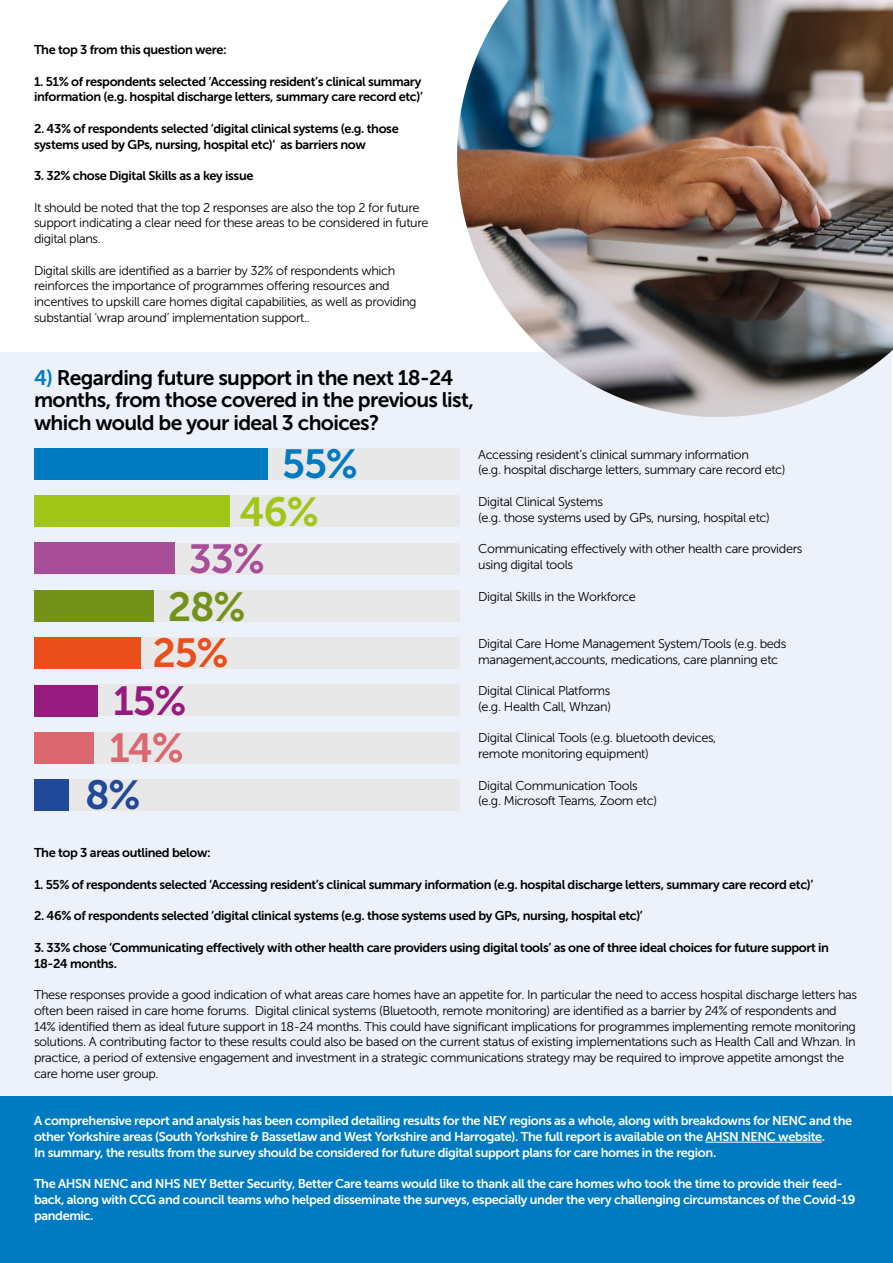
<style>
.page{position:relative;width:893px;height:1263px;background:#fff}
.page>*{position:absolute;margin:0;border:0;box-sizing:border-box;transform-origin:0 0}
.t1{font:40.5px "Museo Sans 700";color:#007bc2}
.t2{font:40.5px "Museo Sans 700";color:#a2c617}
.t3{font:40.5px "Museo Sans 700";color:#a84d97}
.t4{font:40.5px "Museo Sans 700";color:#74921a}
.t5{font:40.5px "Museo Sans 700";color:#e94e1b}
.t6{font:40.5px "Museo Sans 700";color:#951b81}
.t7{font:40.5px "Museo Sans 700";color:#dc686f}
.t8{font:40.5px "Museo Sans 700";color:#20499a}
.t9{font:21px/22.5px "Museo Sans 700";letter-spacing:-.03em;color:#000}
.t10{font:12.75px/15.8px "Museo Sans 300";letter-spacing:-.03em;color:#000}
.t11{font:12.75px/15.8px "Museo Sans 700";letter-spacing:-.03em;color:#000}
.t12{font:12.75px/15.8px "Museo Sans 700";letter-spacing:-.03em;color:#fff}
.s1{color:#007bc2}
</style>
<div class="page">
<div style="left:1px;top:353px;width:891px;height:910px;background:#ecf1fa"></div>
<img style="left:457px;top:0;width:436px;height:417px">
<div style="left:34px;top:495px;width:425px;height:32px;background:#e8e8e8"></div>
<div style="left:34px;top:543px;width:425px;height:31px;background:#e8e8e8"></div>
<div style="left:34px;top:590px;width:425px;height:31px;background:#e8e8e8"></div>
<div style="left:34px;top:637px;width:425px;height:32px;background:#e8e8e8"></div>
<div style="left:34px;top:684px;width:425px;height:32px;background:#e8e8e8"></div>
<div style="left:34px;top:732px;width:425px;height:31px;background:#e8e8e8"></div>
<div style="left:34px;top:779px;width:425px;height:31px;background:#e8e8e8"></div>
<div style="left:34px;top:448px;width:425px;height:32px;background:#e8e8e8"></div>
<div style="left:34px;top:448px;width:234px;height:32px;background:#007bc2"></div>
<div style="left:34px;top:495px;width:196px;height:32px;background:#a2c617"></div>
<div style="left:34px;top:542px;width:140px;height:32px;background:#a84d97"></div>
<div style="left:34px;top:590px;width:119px;height:31px;background:#74921a"></div>
<div style="left:34px;top:637px;width:106px;height:32px;background:#e94e1b"></div>
<div style="left:34px;top:685px;width:64px;height:31px;background:#951b81"></div>
<div style="left:34px;top:732px;width:60px;height:31px;background:#dc686f"></div>
<div style="left:34px;top:779px;width:34px;height:32px;background:#20499a"></div>
<div style="left:0;top:1096px;width:893px;height:167px;background:#007bc2"></div>
<hr style="left:705px;top:1142px;width:117px;height:1px;background:#fff">
<p class="t11" style="left:34px;top:42px;width:194px">The top 3 from this question were:</p>
<p class="t11" style="left:34px;top:73px;width:391px">1. 51% of respondents selected ‘Accessing resident’s clinical summary information (e.g. hospital discharge letters, summary care record etc)’</p>
<p class="t11" style="left:34px;top:120px;width:366px">2. 43% of respondents selected ‘digital clinical systems (e.g. those systems used by GPs, nursing, hospital etc)’ as barriers now</p>
<p class="t11" style="left:34px;top:168px;width:221px">3. 32% chose Digital Skills as a key issue</p>
<p class="t10" style="left:34px;top:199px;width:396px">It should be noted that the top 2 responses are also the top 2 for future support indicating a clear need for these areas to be considered in future digital plans.</p>
<p class="t10" style="left:34px;top:262px;width:384px">Digital skills are identified as a barrier by 32% of respondents which reinforces the importance of programmes offering resources and incentives to upskill care homes digital capabilities, as well as providing substantial ‘wrap around’ implementation support..</p>
<h2 class="t9" style="left:34px;top:366px;width:441px"><span class="s1">4)</span> Regarding future support in the next 18-24 months, from those covered in the previous list, which would be your ideal 3 choices?</h2>
<h1 class="t1" style="left:282px;top:442px;width:77px">55%</h1>
<h1 class="t2" style="left:240px;top:489px;width:81px">46%</h1>
<h1 class="t3" style="left:189px;top:537px;width:78px">33%</h1>
<h1 class="t4" style="left:168px;top:584px;width:79px">28%</h1>
<h1 class="t5" style="left:152px;top:631px;width:78px">25%</h1>
<h1 class="t6" style="left:113px;top:678px;width:75px">15%</h1>
<h1 class="t7" style="left:109px;top:725px;width:76px">14%</h1>
<h1 class="t8" style="left:85px;top:773px;width:57px">8%</h1>
<p class="t10" style="left:478px;top:447px;width:309px">Accessing resident’s clinical summary information<br>(e.g. hospital discharge letters, summary care record etc)</p>
<p class="t10" style="left:478px;top:494px;width:293px">Digital Clinical Systems<br>(e.g. those systems used by GPs, nursing, hospital etc)</p>
<p class="t10" style="left:478px;top:541px;width:326px">Communicating effectively with other health care providers using digital tools</p>
<p class="t10" style="left:478px;top:588px;width:159px">Digital Skills in the Workforce</p>
<p class="t10" style="left:478px;top:636px;width:310px">Digital Care Home Management System/Tools (e.g. beds management,accounts, medications, care planning etc</p>
<p class="t10" style="left:478px;top:683px;width:134px">Digital Clinical Platforms (e.g. Health Call, Whzan)</p>
<p class="t10" style="left:478px;top:730px;width:240px">Digital Clinical Tools (e.g. bluetooth devices, remote monitoring equipment)</p>
<p class="t10" style="left:478px;top:777px;width:180px">Digital Communication Tools (e.g. Microsoft Teams, Zoom etc)</p>
<p class="t11" style="left:34px;top:845px;width:178px">The top 3 areas outlined below:</p>
<p class="t11" style="left:34px;top:876px;width:781px">1. 55% of respondents selected ‘Accessing resident’s clinical summary information (e.g. hospital discharge letters, summary care record etc)’</p>
<p class="t11" style="left:34px;top:908px;width:610px">2. 46% of respondents selected ‘digital clinical systems (e.g. those systems used by GPs, nursing, hospital etc)’</p>
<p class="t11" style="left:34px;top:939px;width:797px">3. 33% chose ‘Communicating effectively with other health care providers using digital tools’ as one of three ideal choices for future support in<br>18-24 months.</p>
<p class="t10" style="left:34px;top:987px;width:825px">These responses provide a good indication of what areas care homes have an appetite for. In particular the need to access hospital discharge letters has often been raised in care home forums. Digital clinical systems (Bluetooth, remote monitoring) are identified as a barrier by 24% of respondents and 14% identified them as ideal future support in 18-24 months. This could have significant implications for programmes implementing remote monitoring solutions. A contributing factor to these results could also be based on the current status of existing implementations such as Health Call and Whzan. In practice, a period of extensive engagement and investment in a strategic communications strategy may be required to improve appetite amongst the care home user group.</p>
<p class="t12" style="left:34px;top:1113px;width:820px">A comprehensive report and analysis has been compiled detailing results for the NEY regions as a whole, along with breakdowns for NENC and the other Yorkshire areas (South Yorkshire &amp; Bassetlaw and West Yorkshire and Harrogate). The full report is available on the AHSN NENC website.<br>In summary, the results from the survey should be considered for future digital support plans for care homes in the region.</p>
<p class="t12" style="left:34px;top:1176px;width:823px">The AHSN NENC and NHS NEY Better Security, Better Care teams would like to thank all the care homes who took the time to provide their feed&shy;back, along with CCG and council teams who helped disseminate the surveys, especially under the very challenging circumstances of the Covid-19 pandemic.</p>
</div>
